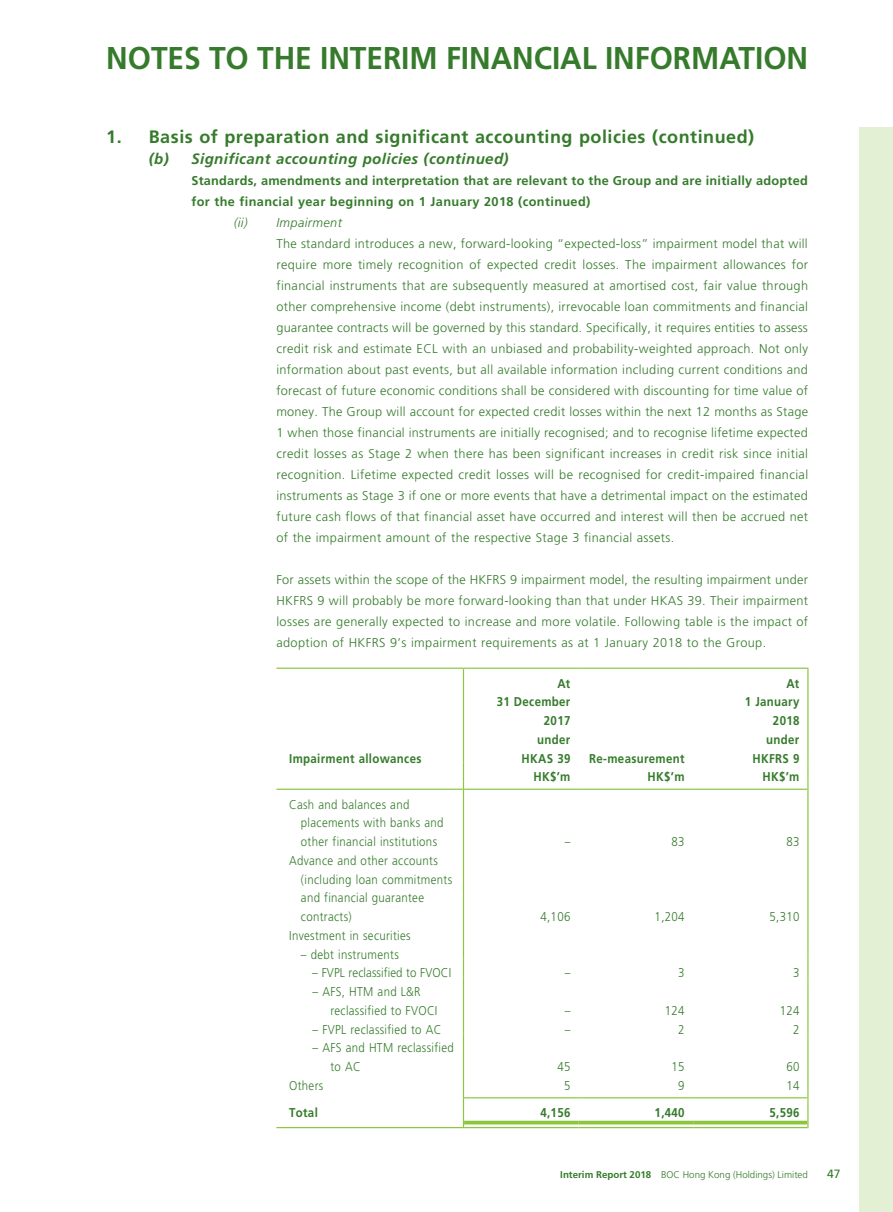
<style>
.page{position:relative;width:893px;height:1212px;background:#fff}
.page>*{position:absolute;margin:0;border:0;box-sizing:border-box;transform-origin:0 0}
.t1{font:700 31.5px "Frutiger LT Std";color:#357b2b;scale:.95 1}
.t2{font:700 18px "Frutiger LT Std";letter-spacing:.03em;color:#357b2b}
.t3{font:italic 700 15px "Frutiger LT Std";letter-spacing:.03em;color:#357b2b}
.t4{font:300 12.75px/21px "Frutiger LT Std";letter-spacing:.03em;color:#357b2b;text-align:justify}
.t5{font:300 12.75px/18.8px "Frutiger LT Std";letter-spacing:.03em;color:#357b2b;scale:.9 1}
.t6{font:700 12.75px/21px "Frutiger LT Std";letter-spacing:.03em;color:#357b2b}
.t7{font:700 12.75px/18.8px "Frutiger LT Std";letter-spacing:.03em;color:#357b2b;text-align:right;scale:.9 1}
.t8{font:300 12.75px "Frutiger LT Std";letter-spacing:.01em;color:#357b2b;scale:.9 1}
.t9{font:italic 300 12.75px "Frutiger LT Std";letter-spacing:.03em;color:#357b2b}
.t10{font:12px "Frutiger LT Std";color:#357b2b}
.t11{font:300 9.75px "Frutiger LT Std";color:#357b2b}
.s1{font-weight:700}
</style>
<div class="page">
<div style="left:859px;top:128px;width:34px;height:1084px;background:#e4f0d4"></div>
<hr style="left:276px;top:667px;width:187px;height:2px;background:#8bc63e">
<hr style="left:463px;top:667px;width:115px;height:2px;background:#8bc63e">
<hr style="left:578px;top:667px;width:115px;height:2px;background:#8bc63e">
<hr style="left:693px;top:667px;width:115px;height:2px;background:#8bc63e">
<hr style="left:807px;top:669px;width:1px;height:93px;background:#8bc63e">
<hr style="left:807px;top:790px;width:1px;height:56px;background:#8bc63e">
<hr style="left:807px;top:846px;width:1px;height:75px;background:#8bc63e">
<hr style="left:807px;top:921px;width:1px;height:37px;background:#8bc63e">
<svg style="left:807px;top:958px;width:1px;height:19px"></svg>
<hr style="left:807px;top:977px;width:1px;height:38px;background:#8bc63e">
<svg style="left:807px;top:1015px;width:1px;height:18px"></svg>
<hr style="left:807px;top:1033px;width:1px;height:38px;background:#8bc63e">
<svg style="left:807px;top:1071px;width:1px;height:57px"></svg>
<hr style="left:463px;top:669px;width:1px;height:93px;background:#8bc63e">
<hr style="left:463px;top:790px;width:1px;height:56px;background:#8bc63e">
<hr style="left:463px;top:846px;width:1px;height:75px;background:#8bc63e">
<hr style="left:463px;top:921px;width:1px;height:37px;background:#8bc63e">
<svg style="left:463px;top:958px;width:1px;height:19px"></svg>
<hr style="left:463px;top:977px;width:1px;height:38px;background:#8bc63e">
<svg style="left:463px;top:1015px;width:1px;height:18px"></svg>
<hr style="left:463px;top:1033px;width:1px;height:38px;background:#8bc63e">
<svg style="left:463px;top:762px;width:1px;height:28px"></svg>
<svg style="left:807px;top:762px;width:1px;height:28px"></svg>
<svg style="left:463px;top:1071px;width:1px;height:57px"></svg>
<hr style="left:276px;top:789px;width:187px;height:1px;background:#8bc63e">
<hr style="left:464px;top:789px;width:114px;height:1px;background:#8bc63e">
<hr style="left:578px;top:789px;width:115px;height:1px;background:#8bc63e">
<hr style="left:693px;top:789px;width:114px;height:1px;background:#8bc63e">
<hr style="left:464px;top:1097px;width:114px;height:1px;background:#8bc63e">
<hr style="left:578px;top:1097px;width:115px;height:1px;background:#8bc63e">
<hr style="left:693px;top:1097px;width:114px;height:1px;background:#8bc63e">
<hr style="left:276px;top:1127px;width:187px;height:1px;background:#8bc63e">
<hr style="left:464px;top:1121px;width:114px;height:3px;background:#8bc63e">
<hr style="left:464px;top:1127px;width:114px;height:1px;background:#8bc63e">
<hr style="left:578px;top:1121px;width:115px;height:3px;background:#8bc63e">
<hr style="left:578px;top:1127px;width:115px;height:1px;background:#8bc63e">
<hr style="left:693px;top:1121px;width:114px;height:3px;background:#8bc63e">
<hr style="left:693px;top:1127px;width:114px;height:1px;background:#8bc63e">
<h1 class="t1" style="left:106px;top:39px;width:736px">Notes to the Interi m Financial Information</h1>
<h2 class="t2" style="left:106px;top:126px;width:649px">1. Basis of preparation and significant accounting policies (continued)</h2>
<p class="t3" style="left:149px;top:149px;width:361px">(b) Significant accounting policies (continued)</p>
<p class="t6" style="left:191px;top:170px;width:618px">Standards, amendments and interpretation that are relevant to the Group and are initially adopted for the financial year beginning on 1 January 2018 (continued)</p>
<p class="t9" style="left:234px;top:215px;width:110px">(ii) Impairment</p>
<p class="t4" style="left:276px;top:233px;width:533px">The standard introduces a new, forward-looking “expected-loss” impairment model that will require more timely recognition of expected credit losses. The impairment allowances for financial instruments that are subsequently measured at amortised cost, fair value through other comprehensive income (debt instruments), irrevocable loan commitments and financial guarantee contracts will be governed by this standard. Specifically, it requires entities to assess credit risk and estimate ECL with an unbiased and probability-weighted approach. Not only information about past events, but all available information including current conditions and forecast of future economic conditions shall be considered with discounting for time value of money. The Group will account for expected credit losses within the next 12 months as Stage 1 when those financial instruments are initially recognised; and to recognise lifetime expected credit losses as Stage 2 when there has been significant increases in credit risk since initial recognition. Lifetime expected credit losses will be recognised for credit-impaired financial instruments as Stage 3 if one or more events that have a detrimental impact on the estimated future cash flows of that financial asset have occurred and interest will then be accrued net of the impairment amount of the respective Stage 3 financial assets.</p>
<p class="t4" style="left:276px;top:569px;width:533px">For assets within the scope of the HKFRS 9 impairment model, the resulting impairment under HKFRS 9 will probably be more forward-looking than that under HKAS 39. Their impairment losses are generally expected to increase and more volatile. Following table is the impact of adoption of HKFRS 9’s impairment requirements as at 1 January 2018 to the Group.</p>
<p class="t7" style="left:289px;top:749px;width:149px">Impairment allowances</p>
<p class="t5" style="left:301px;top:795px;width:160px;text-indent:-12px">Cash and balances and placements with banks and other financial institutions</p>
<p class="t5" style="left:301px;top:851px;width:169px;text-indent:-12px">Advance and other accounts (including loan commitments and financial guarantee contracts)</p>
<p class="t7" style="left:497px;top:674px;width:83px">At<br>31 December<br>2017<br>under<br>HKAS 39</p>
<p class="t7" style="left:589px;top:749px;width:107px">Re-measurement</p>
<p class="t7" style="left:745px;top:674px;width:62px">At<br>1 January<br>2018 under<br>HKFRS 9</p>
<p class="t7" style="left:533px;top:768px;width:43px">HK$’m</p>
<p class="t7" style="left:648px;top:768px;width:43px">HK$’m</p>
<p class="t7" style="left:762px;top:768px;width:43px">HK$’m</p>
<p class="t5" style="left:565px;top:832px;width:8px">–</p>
<p class="t5" style="left:671px;top:832px;width:16px">83</p>
<p class="t5" style="left:786px;top:832px;width:16px">83</p>
<p class="t5" style="left:540px;top:907px;width:35px">4,106</p>
<p class="t5" style="left:655px;top:907px;width:35px">1,204</p>
<p class="t5" style="left:769px;top:907px;width:35px">5,310</p>
<p class="t5" style="left:289px;top:926px;width:136px">Investment in securities</p>
<p class="t5" style="left:301px;top:945px;width:110px">– debt instruments</p>
<p class="t8" style="left:312px;top:966px;width:156px">– FVPL reclassified to FVOCI</p>
<p class="t5" style="left:565px;top:964px;width:8px">–</p>
<p class="t5" style="left:678px;top:964px;width:9px">3</p>
<p class="t5" style="left:793px;top:964px;width:9px">3</p>
<p class="t5" style="left:330px;top:982px;width:121px;text-indent:-18px">– AFS, HTM and L&amp;R reclassified to FVOCI</p>
<p class="t5" style="left:565px;top:1001px;width:8px">–</p>
<p class="t5" style="left:665px;top:1001px;width:23px">124</p>
<p class="t5" style="left:780px;top:1001px;width:23px">124</p>
<p class="t5" style="left:313px;top:1020px;width:145px">– FVPL reclassified to AC</p>
<p class="t5" style="left:565px;top:1020px;width:8px">–</p>
<p class="t5" style="left:678px;top:1020px;width:9px">2</p>
<p class="t5" style="left:793px;top:1020px;width:9px">2</p>
<p class="t5" style="left:330px;top:1039px;width:139px;text-indent:-18px">– AFS and HTM reclassified to AC</p>
<p class="t5" style="left:557px;top:1057px;width:16px">45</p>
<p class="t5" style="left:672px;top:1057px;width:16px">15</p>
<p class="t5" style="left:786px;top:1057px;width:16px">60</p>
<p class="t5" style="left:289px;top:1076px;width:39px">Others</p>
<p class="t5" style="left:564px;top:1076px;width:9px">5</p>
<p class="t5" style="left:678px;top:1076px;width:9px">9</p>
<p class="t5" style="left:786px;top:1076px;width:16px">14</p>
<p class="t7" style="left:289px;top:1103px;width:33px">Total</p>
<p class="t7" style="left:540px;top:1103px;width:35px">4,156</p>
<p class="t7" style="left:655px;top:1103px;width:35px">1,440</p>
<p class="t7" style="left:769px;top:1103px;width:35px">5,596</p>
<p class="t11" style="left:560px;top:1169px;width:249px"><span class="s1">Interim Report 2018</span> BOC Hong Kong (Holdings) Limited</p>
<p class="t10" style="left:827px;top:1167px;width:15px">47</p>
</div>
